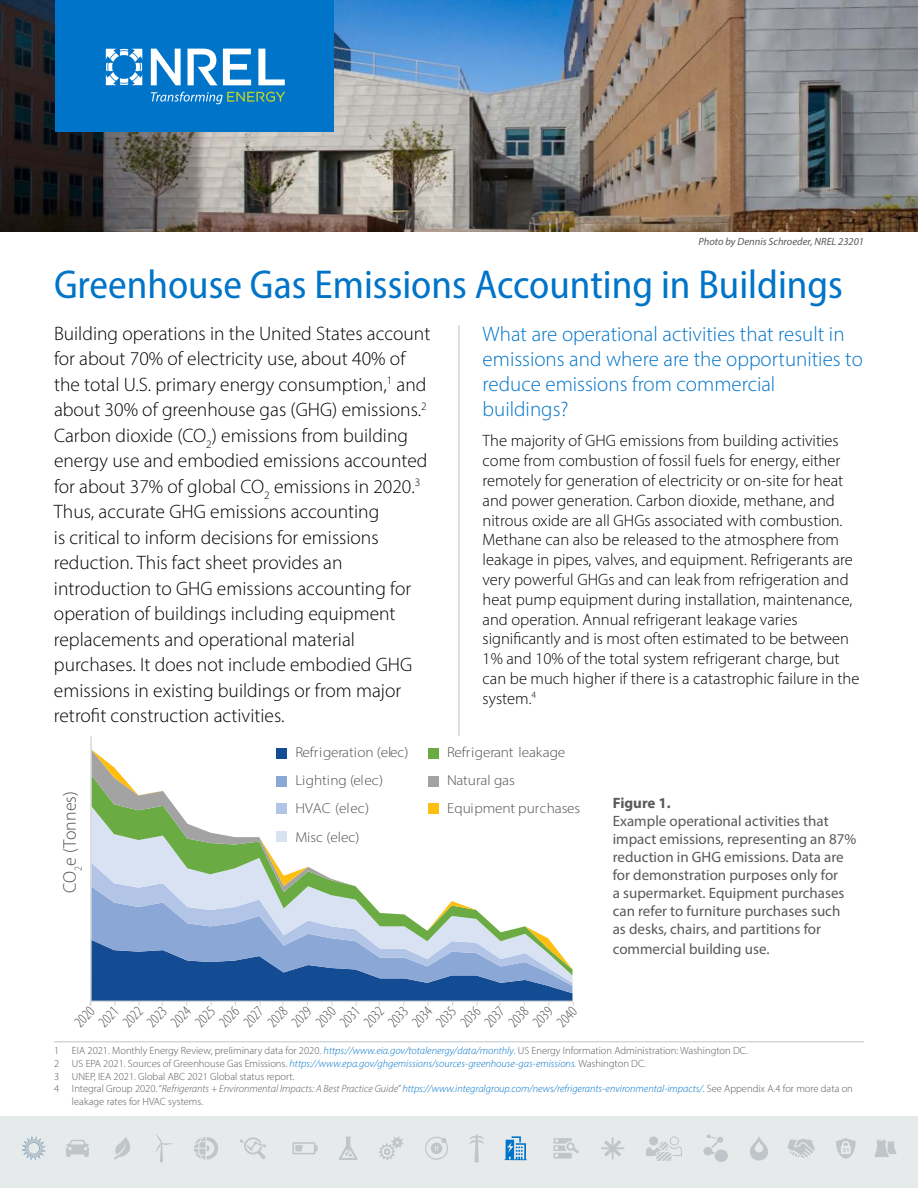
<style>
.page{position:relative;width:918px;height:1188px;background:#fff}
.page>*{position:absolute;margin:0;border:0;box-sizing:border-box;transform-origin:0 0}
.H1-Document_Title{font:semi-condensed 40.5px "Myriad Pro";color:#0074c8}
.H2-Sub_Header{font:300 21px/25.2px "Myriad Pro";color:#0074c8}
.larger_beginning_tex{font:300 19.5px/25.5px "Myriad Pro";color:#000}
.t1{font:300 18.3px "Myriad Pro";color:#505050}
.body_text{font:300 16.5px/19.8px "Myriad Pro";color:#000}
.t2{font:15px/18px "Myriad Pro";color:#58595b}
.t3{font:300 condensed 15px "Myriad Pro";color:#505050}
.t4{font:300 14.4px/28.2px "Myriad Pro";letter-spacing:-.01em;color:#505050;scale:1.06 1}
.footnote{font:italic 300 10.5px "Myriad Pro";color:#0074c8}
.footnote-2{font:300 10.5px "Myriad Pro";color:#58595b}
.credit{font:italic 10.5px "Myriad Pro";color:#58595b}
.s1{font-weight:700}
.s2{font-style:italic;color:#0074c8}
.s3{font-style:normal;color:#58595b}
.s4{color:#58595b}
</style>
<div class="page">
<img style="left:0;top:0;width:918px;height:231px">
<div style="left:0;top:1117px;width:918px;height:71px;background:#e7eaeb"></div>
<hr style="left:54px;top:1041px;width:810px;height:1px;background:#bfc5c8">
<hr style="left:459px;top:325px;width:1px;height:666px;background:#bfc5c8">
<svg style="left:92px;top:749px;width:458px;height:191px"></svg>
<svg style="left:92px;top:940px;width:482px;height:66px;background:#6489ba"></svg>
<hr style="left:90px;top:736px;width:2px;height:270px;background:#d8d8d8">
<div style="left:276px;top:748px;width:11px;height:10px;background:#134c93"></div>
<div style="left:276px;top:776px;width:11px;height:10px;background:#8ba7d6"></div>
<div style="left:276px;top:804px;width:11px;height:10px;background:#b2c5e6"></div>
<div style="left:276px;top:832px;width:11px;height:10px;background:#d9e2f3"></div>
<div style="left:428px;top:748px;width:11px;height:10px;background:#6aab44"></div>
<div style="left:428px;top:776px;width:11px;height:10px;background:#a3a3a3"></div>
<div style="left:428px;top:804px;width:11px;height:10px;background:#fdbe11"></div>
<svg style="left:156px;top:1134px;width:17px;height:28px"></svg>
<svg style="left:379px;top:1136px;width:25px;height:24px"></svg>
<svg style="left:114px;top:1137px;width:16px;height:23px"></svg>
<svg style="left:66px;top:1140px;width:23px;height:17px"></svg>
<svg style="left:601px;top:1137px;width:23px;height:22px"></svg>
<svg style="left:553px;top:1138px;width:26px;height:21px"></svg>
<svg style="left:425px;top:1137px;width:23px;height:23px"></svg>
<svg style="left:339px;top:1137px;width:19px;height:23px"></svg>
<svg style="left:750px;top:1137px;width:18px;height:24px"></svg>
<svg style="left:469px;top:1134px;width:15px;height:29px"></svg>
<svg style="left:703px;top:1135px;width:25px;height:27px"></svg>
<svg style="left:194px;top:1137px;width:24px;height:23px"></svg>
<svg style="left:787px;top:1139px;width:28px;height:19px"></svg>
<svg style="left:240px;top:1137px;width:26px;height:22px"></svg>
<svg style="left:505px;top:1136px;width:22px;height:24px"></svg>
<svg style="left:836px;top:1138px;width:20px;height:21px"></svg>
<svg style="left:875px;top:1140px;width:21px;height:17px"></svg>
<svg style="left:292px;top:1142px;width:26px;height:12px"></svg>
<svg style="left:646px;top:1136px;width:36px;height:25px"></svg>
<svg style="left:22px;top:1136px;width:24px;height:24px"></svg>
<div style="left:55px;top:0;width:278px;height:132px;background:#0074c8"></div>
<svg style="left:106px;top:49px;width:36px;height:36px"></svg>
<svg style="left:151px;top:49px;width:30px;height:36px"></svg>
<svg style="left:188px;top:49px;width:63px;height:36px"></svg>
<svg style="left:258px;top:49px;width:27px;height:36px"></svg>
<svg style="left:151px;top:92px;width:134px;height:12px"></svg>
<p class="credit" style="left:699px;top:235px;width:167px">Photo by Dennis Schroeder, NREL 23201</p>
<h1 class="H1-Document_Title" style="left:54px;top:260px;width:791px">Greenhouse Gas Emissions Accounting in Buildings</h1>
<p class="larger_beginning_tex" style="left:54px;top:320px;width:378px">Building operations in the United States account for about 70% of electricity use, about 40% of the total U.S. primary energy consumption,<sup>1</sup> and about 30% of greenhouse gas (GHG) emissions.<sup>2<br></sup>Carbon dioxide (CO<sub>2</sub>) emissions from building energy use and embodied emissions accounted for about 37% of global CO<sub>2</sub> emissions in 2020.<sup>3</sup></p>
<p class="larger_beginning_tex" style="left:54px;top:499px;width:360px">Thus, accurate GHG emissions accounting<br>is critical to inform decisions for emissions reduction. This fact sheet provides an introduction to GHG emissions accounting for operation of buildings including equipment replacements and operational material purchases. It does not include embodied GHG emissions in existing buildings or from major retrofit construction activities.</p>
<h2 class="H2-Sub_Header" style="left:483px;top:321px;width:382px">What are operational activities that result in emissions and where are the opportunities to reduce emissions from commercial buildings?</h2>
<p class="body_text" style="left:483px;top:431px;width:378px">The majority of GHG emissions from building activities come from combustion of fossil fuels for energy, either remotely for generation of electricity or on-site for heat and power generation. Carbon dioxide, methane, and nitrous oxide are all GHGs associated with combustion.<br>Methane can also be released to the atmosphere from leakage in pipes, valves, and equipment. Refrigerants are very powerful GHGs and can leak from refrigeration and heat pump equipment during installation, maintenance, and operation. Annual refrigerant leakage varies significantly and is most often estimated to be between 1% and 10% of the total system refrigerant charge, but can be much higher if there is a catastrophic failure in the system.<sup>4</sup></p>
<p class="t1" style="left:59px;top:893px;width:103px;rotate:-90deg">CO<sub>2</sub>e (Tonnes)</p>
<p class="t4" style="left:295px;top:738px;width:108px">Refrigeration (elec)<br>Lighting (elec)<br>HVAC (elec)<br>Misc (elec)</p>
<p class="t4" style="left:447px;top:738px;width:127px">Refrigerant leakage<br>Natural gas<br>Equipment purchases</p>
<p class="t3" style="left:71px;top:1018px;width:23px;rotate:-44deg">2020</p>
<p class="t3" style="left:95px;top:1018px;width:23px;rotate:-44deg">2021</p>
<p class="t3" style="left:119px;top:1018px;width:23px;rotate:-44deg">2022</p>
<p class="t3" style="left:143px;top:1018px;width:23px;rotate:-44deg">2023</p>
<p class="t3" style="left:167px;top:1018px;width:23px;rotate:-44deg">2024</p>
<p class="t3" style="left:191px;top:1018px;width:23px;rotate:-44deg">2025</p>
<p class="t3" style="left:216px;top:1018px;width:23px;rotate:-44deg">2026</p>
<p class="t3" style="left:240px;top:1018px;width:23px;rotate:-44deg">2027</p>
<p class="t3" style="left:264px;top:1018px;width:23px;rotate:-44deg">2028</p>
<p class="t3" style="left:288px;top:1018px;width:23px;rotate:-44deg">2029</p>
<p class="t3" style="left:312px;top:1018px;width:23px;rotate:-44deg">2030</p>
<p class="t3" style="left:336px;top:1018px;width:23px;rotate:-44deg">2031</p>
<p class="t3" style="left:360px;top:1018px;width:23px;rotate:-44deg">2032</p>
<p class="t3" style="left:384px;top:1018px;width:23px;rotate:-44deg">2033</p>
<p class="t3" style="left:409px;top:1018px;width:23px;rotate:-44deg">2034</p>
<p class="t3" style="left:433px;top:1018px;width:23px;rotate:-44deg">2035</p>
<p class="t3" style="left:457px;top:1018px;width:23px;rotate:-44deg">2036</p>
<p class="t3" style="left:481px;top:1018px;width:23px;rotate:-44deg">2037</p>
<p class="t3" style="left:505px;top:1018px;width:23px;rotate:-44deg">2038</p>
<p class="t3" style="left:529px;top:1018px;width:23px;rotate:-44deg">2039</p>
<p class="t3" style="left:553px;top:1018px;width:23px;rotate:-44deg">2040</p>
<p class="t2" style="left:613px;top:794px;width:245px"><span class="s1">Figure 1.<br></span>Example operational activities that impact emissions, representing an 87% reduction in GHG emissions. Data are for demonstration purposes only for<br>a supermarket. Equipment purchases can refer to furniture purchases such as desks, chairs, and partitions for</p>
<p class="t2" style="left:613px;top:940px;width:158px">commercial building use.</p>
<p class="footnote-2" style="left:54px;top:1045px;width:695px">1 EIA 2021. Monthly Energy Review, preliminary data for 2020. <span class="s2">https://www.eia.gov/totalenergy/data/monthly</span>. US Energy Information Administration: Washington DC.</p>
<p class="footnote" style="left:54px;top:1057px;width:593px"><span class="s3">2 US EPA 2021. Sources of Greenhouse Gas Emissions.</span> https://www.epa.gov/ghgemissions/sources-greenhouse-gas-emissions. <span class="s3">Washington DC.</span></p>
<p class="footnote-2" style="left:54px;top:1070px;width:242px">3 UNEP, IEA 2021. Global ABC 2021 Global status report.</p>
<p class="footnote" style="left:54px;top:1082px;width:800px"><span class="s3">4 Integral Group 2020. “</span><span class="s4">Refrigerants + Environmental Impacts: A Best Practice Guide</span><span class="s3">”</span>https://www.integralgroup.com/news/refrigerants-environmental-impacts/. <span class="s3">See Appendix A.4 for more data on</span></p>
<p class="footnote-2" style="left:72px;top:1095px;width:133px">leakage rates for HVAC systems.</p>
</div>
